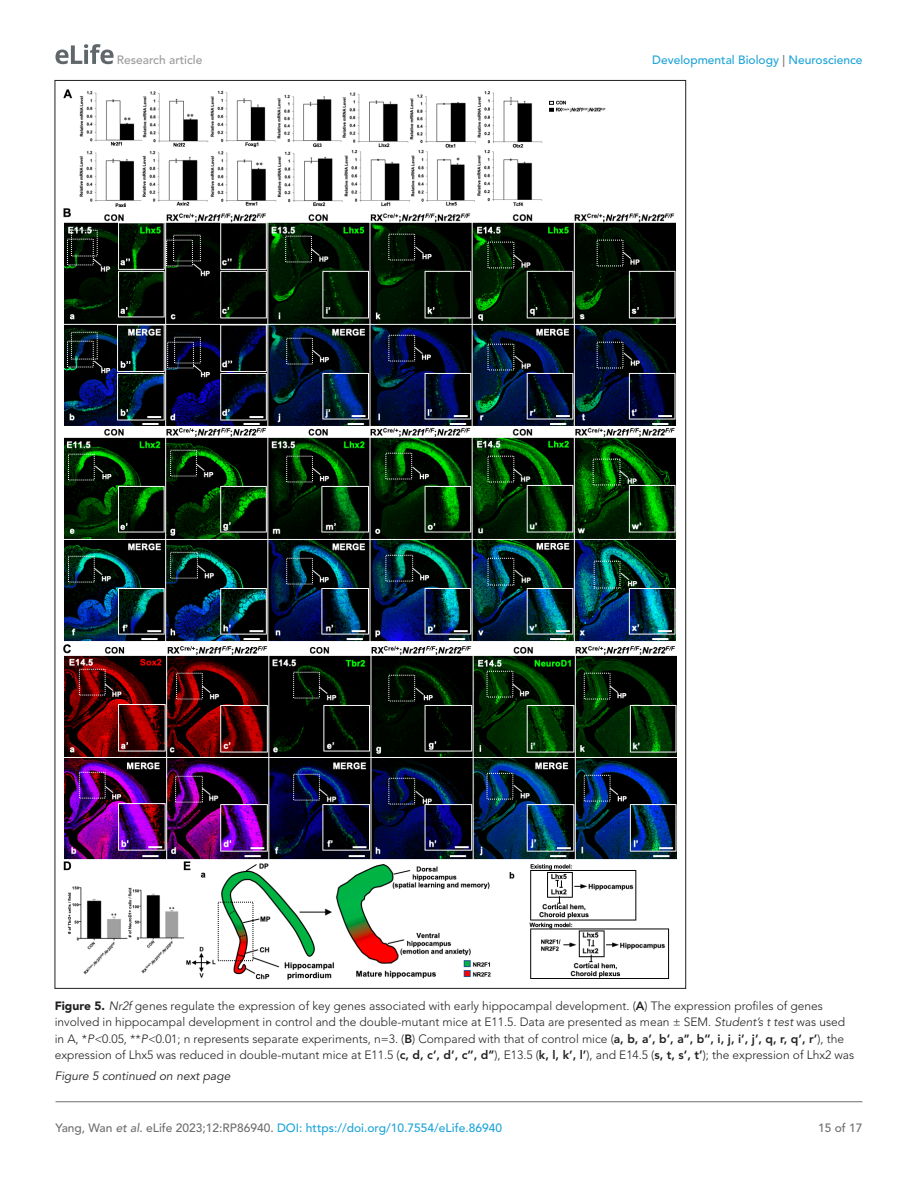
<style>
.page{position:relative;width:918px;height:1188px;background:#fff}
.page>*{position:absolute;margin:0;border:0;box-sizing:border-box;transform-origin:0 0}
.t1{font:300 12px/16.5px "Avenir LT Std";color:#231f20}
.t2{font:500 12px "Avenir LT Std";color:#1ea4d7}
.t3{font:italic 12px "Avenir LT Std";color:#231f20}
.t4{font:500 12px "Avenir LT Std";color:#9a9a9a}
.t5{font:500 12px "Avenir LT Std";color:#6e6e70}
.s1{color:#6e6e70}
.s2{font-weight:900}
.s3{font-style:italic}
.s4{font-weight:800}
.s5{font-style:italic;color:#6e6e70}
</style>
<div class="page">
<svg style="left:55px;top:44px;width:59px;height:20px"></svg>
<hr style="left:56px;top:1101px;width:806px;height:1px;background:#6e6e70">
<img style="left:64px;top:89px;width:613px;height:890px">
<p class="t4" style="left:117px;top:53px;width:87px">Research article</p>
<p class="t2" style="left:652px;top:53px;width:212px">Developmental Biology <span class="s1">|</span> Neuroscience</p>
<p class="t1" style="left:55px;top:997px;width:801px"><span class="s2">Figure 5.</span> <span class="s3">Nr2f</span> genes regulate the expression of key genes associated with early hippocampal development. (<span class="s4">A</span>) The expression profiles of genes involved in hippocampal development in control and the double-mutant mice at E11.5. Data are presented as mean ± SEM. <span class="s3">Student’s t test</span> was used in A, *<span class="s3">P&lt;</span>0.05, **<span class="s3">P&lt;</span>0.01; n represents separate experiments, n=3. (<span class="s4">B</span>) Compared with that of control mice (<span class="s4">a, b, a’, b’, a’’, b’’, i, j, i’, j’, q, r, q’, r’</span>), the expression of Lhx5 was reduced in double-mutant mice at E11.5 (<span class="s4">c, d, c’, d’, c’’, d’’</span>), E13.5 (<span class="s4">k, l, k’, l’</span>), and E14.5 (<span class="s4">s, t, s’, t’</span>); the expression of Lhx2 was</p>
<p class="t3" style="left:55px;top:1069px;width:177px">Figure 5 continued on next page</p>
<p class="t2" style="left:56px;top:1121px;width:448px"><span class="s1">Yang, Wan</span> <span class="s5">et al</span><span class="s1">. eLife 2023;12:RP86940.</span> DOI: https://doi.org/10.7554/eLife.86940</p>
<p class="t5" style="left:818px;top:1121px;width:46px">15 of 17</p>
</div>
